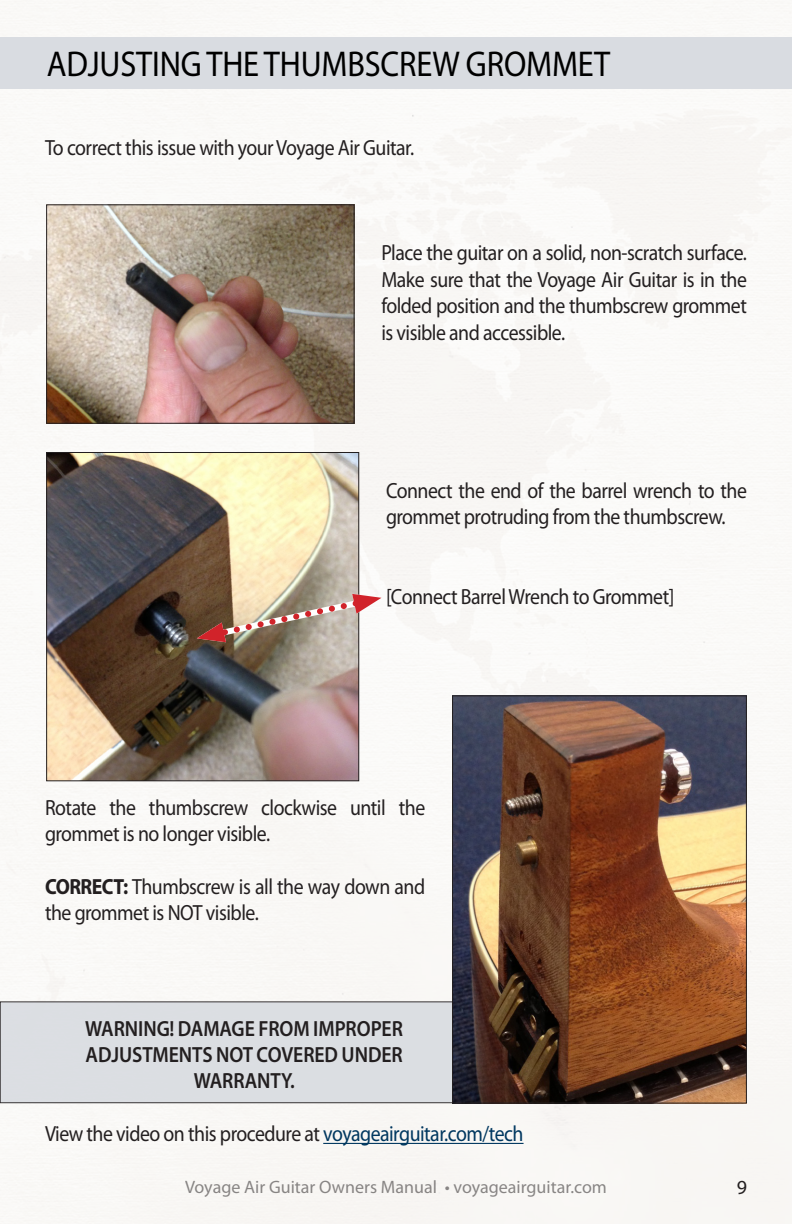
<style>
.page{position:relative;width:792px;height:1224px;background:#fff}
.page>*{position:absolute;margin:0;border:0;box-sizing:border-box;transform-origin:0 0}
.t1{font:36px "Myriad Pro";letter-spacing:-.005em;color:#000;scale:.9 1}
.t2{font:22px/26.4px "Myriad Pro";letter-spacing:-.025em;color:#231f20;scale:.9 1}
.t3{font:600 22px "Myriad Pro";letter-spacing:-.005em;color:#231f20;scale:.9 1}
.t4{font:700 22px "Myriad Pro";color:#231f20;scale:.9 1}
.t5{font:20px "Myriad Pro";color:#231f20}
.t6{font:18px "Myriad Pro";color:#231f20}
.s1{font-weight:700}
.s2{color:#00375f}
</style>
<div class="page">
<img style="left:0;top:0;width:792px;height:1224px">
<div style="left:0;top:37px;width:792px;height:51px;background:#d9dce1"></div>
<div style="left:0;top:1002px;width:471px;height:101px;background:#d9dce1"></div>
<hr style="left:323px;top:1143px;width:201px;height:1px;background:#00375f">
<img style="left:48px;top:207px;width:304px;height:215px">
<div style="left:46px;top:205px;width:308px;height:219px;border:1px solid #231f20"></div>
<img style="left:48px;top:454px;width:309px;height:325px">
<div style="left:46px;top:452px;width:313px;height:329px;border:1px solid #231f20"></div>
<img style="left:454px;top:698px;width:291px;height:403px">
<div style="left:452px;top:696px;width:295px;height:407px;border:1px solid #231f20"></div>
<svg style="left:197px;top:594px;width:184px;height:48px;background:#b39889"></svg>
<h1 class="t1" style="left:47px;top:42px;width:536px">Adj usting th e Thumbscrew Gromm</h1>
<h1 class="t1" style="left:578px;top:42px;width:32px">et</h1>
<p class="t2" style="left:45px;top:134px;width:412px">To correct this issue with your Voyage Air Guitar.</p>
<p class="t2" style="left:381px;top:239px;width:408px;text-align:justify">Place the guitar on a solid, non-scratch surface.<br>Make sure that the Voyage Air Guitar is in the folded position and the thumbscrew grommet is visible and accessible.</p>
<p class="t2" style="left:386px;top:477px;width:403px">Connect the end of the barrel wrench to the grommet protruding from the thumbscrew.</p>
<p class="t2" style="left:386px;top:583px;width:322px">[Connect Barrel Wrench to Grommet]</p>
<p class="t2" style="left:45px;top:794px;width:424px">Rotate the thumbscrew clockwise until the grommet is no longer visible.</p>
<p class="t4" style="left:45px;top:872px;width:14px">CORRECT</p>
<p class="t2" style="left:45px;top:873px;width:424px;text-indent:78px"><span class="s1">:</span> Thumbscrew is all the way down and the grommet is NOT visible.</p>
<p class="t3" style="left:85px;top:1014px;width:32px">WARNING</p>
<p class="t3" style="left:170px;top:1014px;width:39px">! DAMAGE</p>
<p class="t3" style="left:258px;top:1014px;width:27px">FROM</p>
<p class="t3" style="left:313px;top:1014px;width:88px">IMPROPER</p>
<p class="t3" style="left:86px;top:1041px;width:52px">ADJUSTMENTS</p>
<p class="t3" style="left:216px;top:1041px;width:15px">NOT</p>
<p class="t3" style="left:257px;top:1041px;width:14px">COVERED</p>
<p class="t3" style="left:342px;top:1041px;width:15px">UNDER</p>
<p class="t3" style="left:194px;top:1067px;width:15px">WARRANTY</p>
<p class="t3" style="left:290px;top:1067px;width:7px">.</p>
<p class="t2" style="left:45px;top:1120px;width:533px">View the video on this procedure at <span class="s2">voyageairguitar.com/tech</span></p>
<p class="t6" style="left:185px;top:1175px;width:423px">Voyage Air Guitar Owners Manual • voyageairguitar.com</p>
<p class="t5" style="left:737px;top:1175px;width:12px">9</p>
</div>
